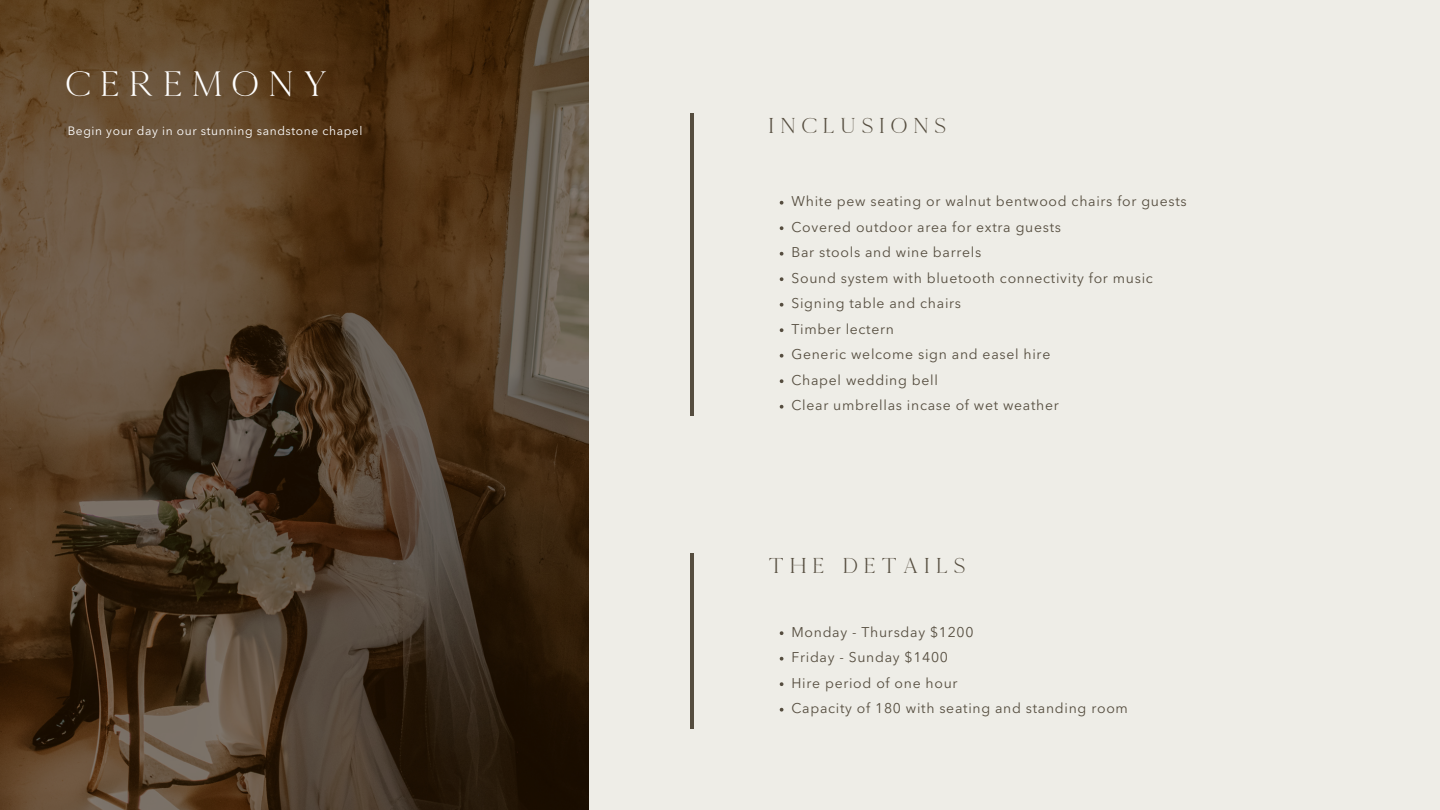
<style>
.page{position:relative;width:1440px;height:810px;background:#eeede7}
.page>*{position:absolute;margin:0;border:0;box-sizing:border-box;transform-origin:0 0}
.t1{font:36px "Kinfolk";letter-spacing:.2em;color:#fff}
.t2{font:22px "Kinfolk";letter-spacing:.2em;color:#554d3f}
.t3{font:14px "Avenir Next LT Pro";letter-spacing:.05em;color:#554d3f}
.t4{font:12px "Avenir Next LT Pro";letter-spacing:.05em;color:#fff}
</style>
<div class="page">
<hr style="left:690px;top:113px;width:4px;height:302px;background:#554d3f">
<img style="left:0;top:0;width:589px;height:810px">
<svg style="left:780px;top:201px;width:3px;height:4px"></svg>
<svg style="left:780px;top:226px;width:3px;height:4px"></svg>
<svg style="left:780px;top:252px;width:3px;height:4px"></svg>
<svg style="left:780px;top:277px;width:3px;height:4px"></svg>
<svg style="left:780px;top:303px;width:3px;height:4px"></svg>
<svg style="left:780px;top:328px;width:3px;height:4px"></svg>
<svg style="left:780px;top:354px;width:3px;height:4px"></svg>
<svg style="left:780px;top:379px;width:3px;height:4px"></svg>
<svg style="left:780px;top:405px;width:3px;height:4px"></svg>
<svg style="left:780px;top:631px;width:3px;height:4px"></svg>
<svg style="left:780px;top:657px;width:3px;height:4px"></svg>
<svg style="left:780px;top:682px;width:3px;height:4px"></svg>
<svg style="left:780px;top:708px;width:3px;height:4px"></svg>
<hr style="left:690px;top:553px;width:4px;height:176px;background:#554d3f">
<p class="t1" style="left:64px;top:62px;width:266px">CEREMONY</p>
<p class="t4" style="left:68px;top:125px;width:296px">Begin your day in our stunning sandstone chapel</p>
<p class="t2" style="left:768px;top:113px;width:181px">INCLUSIONS</p>
<p class="t3" style="left:792px;top:196px;width:397px">White pew seating or walnut bentwood chairs for guests</p>
<p class="t3" style="left:792px;top:221px;width:271px">Covered outdoor area for extra guests</p>
<p class="t3" style="left:792px;top:247px;width:191px">Bar stools and wine barrels</p>
<p class="t3" style="left:792px;top:272px;width:363px">Sound system with bluetooth connectivity for music</p>
<p class="t3" style="left:792px;top:298px;width:171px">Signing table and chairs</p>
<p class="t3" style="left:792px;top:323px;width:104px">Timber lectern</p>
<p class="t3" style="left:792px;top:349px;width:260px">Generic welcome sign and easel hire</p>
<p class="t3" style="left:792px;top:374px;width:148px">Chapel wedding bell</p>
<p class="t3" style="left:792px;top:400px;width:269px">Clear umbrellas incase of wet weather</p>
<p class="t2" style="left:768px;top:553px;width:200px">THE DETAILS</p>
<p class="t3" style="left:792px;top:626px;width:183px">Monday - Thursday $1200</p>
<p class="t3" style="left:792px;top:651px;width:158px">Friday - Sunday $1400</p>
<p class="t3" style="left:792px;top:677px;width:168px">Hire period of one hour</p>
<p class="t3" style="left:792px;top:702px;width:338px">Capacity of 180 with seating and standing room</p>
</div>
